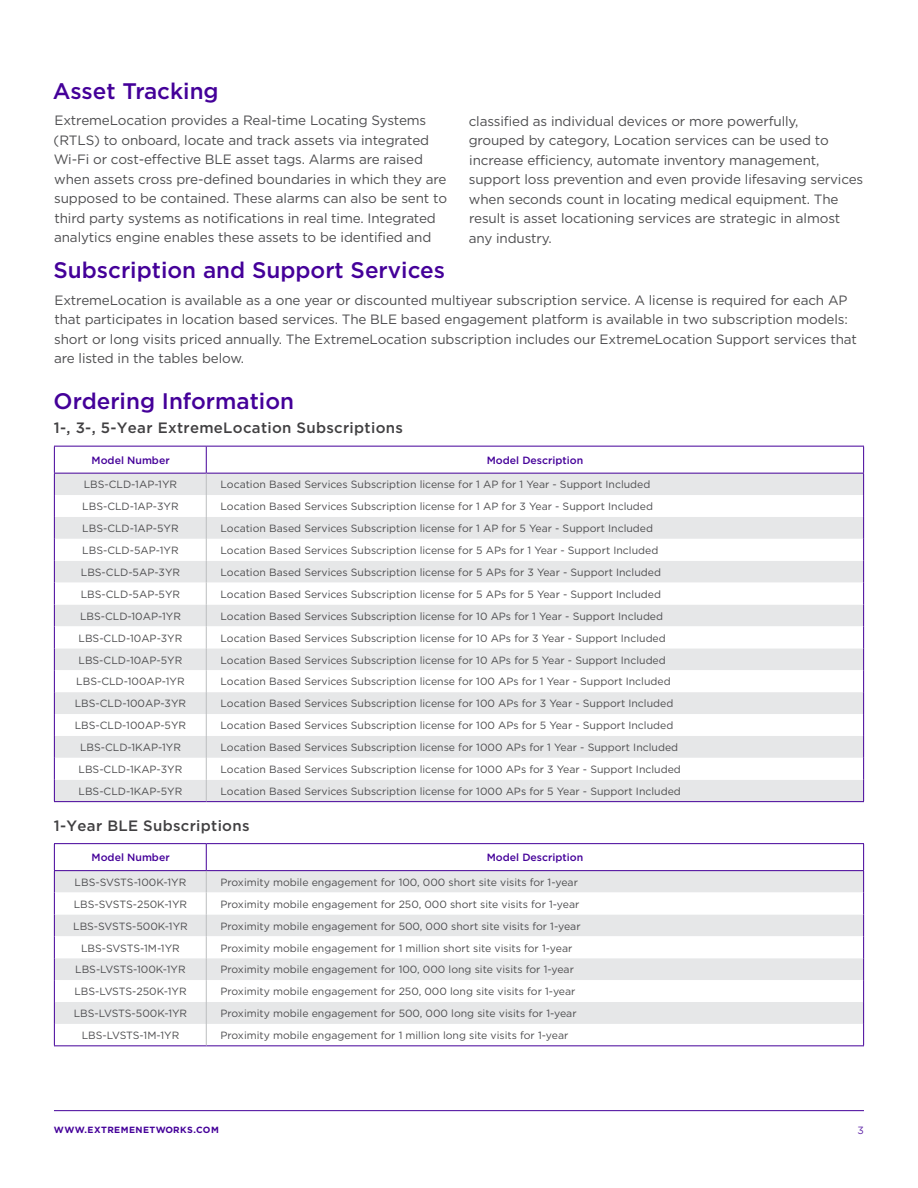
<style>
.page{position:relative;width:918px;height:1188px;background:#fff}
.page>*{position:absolute;margin:0;border:0;box-sizing:border-box;transform-origin:0 0}
.t1{font:500 22.5px "Gotham";color:#409}
.t2{font:500 15px "Gotham";letter-spacing:.02em;color:#414042}
.t3{font:13.5px/19.5px "Gotham";letter-spacing:-.01em;color:#4d4d4f}
.t4{font:10.5px "Gotham";color:#4d4d4f}
.t5{font:500 10.5px "Gotham";color:#409}
.t6{font:10.5px "Gotham";color:#6026a8}
.t7{font:700 9px "Gotham";letter-spacing:.05em;color:#409}
</style>
<div class="page">
<hr style="left:54px;top:1110px;width:810px;height:1px;background:#409">
<hr style="left:54px;top:801px;width:152px;height:1px;background:#409">
<hr style="left:206px;top:801px;width:658px;height:1px;background:#409">
<svg style="left:54px;top:446px;width:810px;height:355px"></svg>
<hr style="left:54px;top:1045px;width:152px;height:1px;background:#409">
<hr style="left:206px;top:1045px;width:658px;height:1px;background:#409">
<hr style="left:54px;top:843px;width:152px;height:1px;background:#409">
<hr style="left:206px;top:843px;width:658px;height:1px;background:#409">
<svg style="left:54px;top:844px;width:810px;height:201px"></svg>
<h1 class="t1" style="left:53px;top:76px;width:168px">Asset Tracking</h1>
<p class="t3" style="left:54px;top:110px;width:395px">ExtremeLocation provides a Real-time Locating Systems (RTLS) to onboard, locate and track assets via integrated Wi-Fi or cost-effective BLE asset tags. Alarms are raised when assets cross pre-defined boundaries in which they are supposed to be contained. These alarms can also be sent to third party systems as notifications in real time. Integrated analytics engine enables these assets to be identified and</p>
<p class="t3" style="left:469px;top:111px;width:396px">classified as individual devices or more powerfully,<br>grouped by category, Location services can be used to increase efficiency, automate inventory management, support loss prevention and even provide lifesaving services when seconds count in locating medical equipment. The result is asset locationing services are strategic in almost any industry.</p>
<h1 class="t1" style="left:53px;top:256px;width:393px">Subscription and Support Services</h1>
<p class="t3" style="left:54px;top:290px;width:804px">ExtremeLocation is available as a one year or discounted multiyear subscription service. A license is required for each AP that participates in location based services. The BLE based engagement platform is available in two subscription models: short or long visits priced annually. The ExtremeLocation subscription includes our ExtremeLocation Support services that are listed in the tables below.</p>
<h1 class="t1" style="left:54px;top:386px;width:242px">Ordering Information</h1>
<h2 class="t2" style="left:54px;top:418px;width:351px">1-, 3-, 5-Year ExtremeLocation Subscriptions</h2>
<p class="t5" style="left:92px;top:453px;width:80px">Model Number</p>
<p class="t5" style="left:487px;top:453px;width:98px">Model Description</p>
<p class="t4" style="left:84px;top:478px;width:95px">LBS-CLD-1AP-1YR</p>
<p class="t4" style="left:221px;top:478px;width:431px">Location Based Services Subscription license for 1 AP for 1 Year - Support Included</p>
<p class="t4" style="left:82px;top:500px;width:98px">LBS-CLD-1AP-3YR</p>
<p class="t4" style="left:221px;top:500px;width:434px">Location Based Services Subscription license for 1 AP for 3 Year - Support Included</p>
<p class="t4" style="left:82px;top:522px;width:98px">LBS-CLD-1AP-5YR</p>
<p class="t4" style="left:221px;top:522px;width:434px">Location Based Services Subscription license for 1 AP for 5 Year - Support Included</p>
<p class="t4" style="left:82px;top:544px;width:98px">LBS-CLD-5AP-1YR</p>
<p class="t4" style="left:221px;top:544px;width:439px">Location Based Services Subscription license for 5 APs for 1 Year - Support Included</p>
<p class="t4" style="left:81px;top:565px;width:101px">LBS-CLD-5AP-3YR</p>
<p class="t4" style="left:221px;top:565px;width:442px">Location Based Services Subscription license for 5 APs for 3 Year - Support Included</p>
<p class="t4" style="left:81px;top:587px;width:101px">LBS-CLD-5AP-5YR</p>
<p class="t4" style="left:221px;top:587px;width:442px">Location Based Services Subscription license for 5 APs for 5 Year - Support Included</p>
<p class="t4" style="left:80px;top:609px;width:102px">LBS-CLD-10AP-1YR</p>
<p class="t4" style="left:221px;top:609px;width:444px">Location Based Services Subscription license for 10 APs for 1 Year - Support Included</p>
<p class="t4" style="left:79px;top:631px;width:105px">LBS-CLD-10AP-3YR</p>
<p class="t4" style="left:221px;top:631px;width:447px">Location Based Services Subscription license for 10 APs for 3 Year - Support Included</p>
<p class="t4" style="left:79px;top:653px;width:105px">LBS-CLD-10AP-5YR</p>
<p class="t4" style="left:221px;top:653px;width:447px">Location Based Services Subscription license for 10 APs for 5 Year - Support Included</p>
<p class="t4" style="left:76px;top:675px;width:110px">LBS-CLD-100AP-1YR</p>
<p class="t4" style="left:221px;top:675px;width:452px">Location Based Services Subscription license for 100 APs for 1 Year - Support Included</p>
<p class="t4" style="left:75px;top:697px;width:113px">LBS-CLD-100AP-3YR</p>
<p class="t4" style="left:221px;top:697px;width:454px">Location Based Services Subscription license for 100 APs for 3 Year - Support Included</p>
<p class="t4" style="left:75px;top:719px;width:113px">LBS-CLD-100AP-5YR</p>
<p class="t4" style="left:221px;top:719px;width:454px">Location Based Services Subscription license for 100 APs for 5 Year - Support Included</p>
<p class="t4" style="left:80px;top:741px;width:102px">LBS-CLD-1KAP-1YR</p>
<p class="t4" style="left:221px;top:741px;width:459px">Location Based Services Subscription license for 1000 APs for 1 Year - Support Included</p>
<p class="t4" style="left:79px;top:763px;width:105px">LBS-CLD-1KAP-3YR</p>
<p class="t4" style="left:221px;top:763px;width:462px">Location Based Services Subscription license for 1000 APs for 3 Year - Support Included</p>
<p class="t4" style="left:79px;top:785px;width:105px">LBS-CLD-1KAP-5YR</p>
<p class="t4" style="left:221px;top:785px;width:462px">Location Based Services Subscription license for 1000 APs for 5 Year - Support Included</p>
<h2 class="t2" style="left:54px;top:815px;width:197px">1-Year BLE Subscriptions</h2>
<p class="t5" style="left:92px;top:851px;width:80px">Model Number</p>
<p class="t5" style="left:487px;top:851px;width:98px">Model Description</p>
<p class="t4" style="left:75px;top:875px;width:113px">LBS-SVSTS-100K-1YR</p>
<p class="t4" style="left:221px;top:875px;width:359px">Proximity mobile engagement for 100, 000 short site visits for 1-year</p>
<p class="t4" style="left:74px;top:897px;width:115px">LBS-SVSTS-250K-1YR</p>
<p class="t4" style="left:221px;top:897px;width:360px">Proximity mobile engagement for 250, 000 short site visits for 1-year</p>
<p class="t4" style="left:73px;top:919px;width:116px">LBS-SVSTS-500K-1YR</p>
<p class="t4" style="left:221px;top:919px;width:362px">Proximity mobile engagement for 500, 000 short site visits for 1-year</p>
<p class="t4" style="left:81px;top:941px;width:100px">LBS-SVSTS-1M-1YR</p>
<p class="t4" style="left:221px;top:941px;width:353px">Proximity mobile engagement for 1 million short site visits for 1-year</p>
<p class="t4" style="left:75px;top:963px;width:112px">LBS-LVSTS-100K-1YR</p>
<p class="t4" style="left:221px;top:963px;width:355px">Proximity mobile engagement for 100, 000 long site visits for 1-year</p>
<p class="t4" style="left:74px;top:985px;width:114px">LBS-LVSTS-250K-1YR</p>
<p class="t4" style="left:221px;top:985px;width:356px">Proximity mobile engagement for 250, 000 long site visits for 1-year</p>
<p class="t4" style="left:74px;top:1007px;width:115px">LBS-LVSTS-500K-1YR</p>
<p class="t4" style="left:221px;top:1007px;width:358px">Proximity mobile engagement for 500, 000 long site visits for 1-year</p>
<p class="t4" style="left:82px;top:1029px;width:99px">LBS-LVSTS-1M-1YR</p>
<p class="t4" style="left:221px;top:1029px;width:349px">Proximity mobile engagement for 1 million long site visits for 1-year</p>
<p class="t7" style="left:54px;top:1124px;width:166px">WWW.EXTREMENETWORKS.COM</p>
<p class="t6" style="left:858px;top:1124px;width:8px">3</p>
</div>
